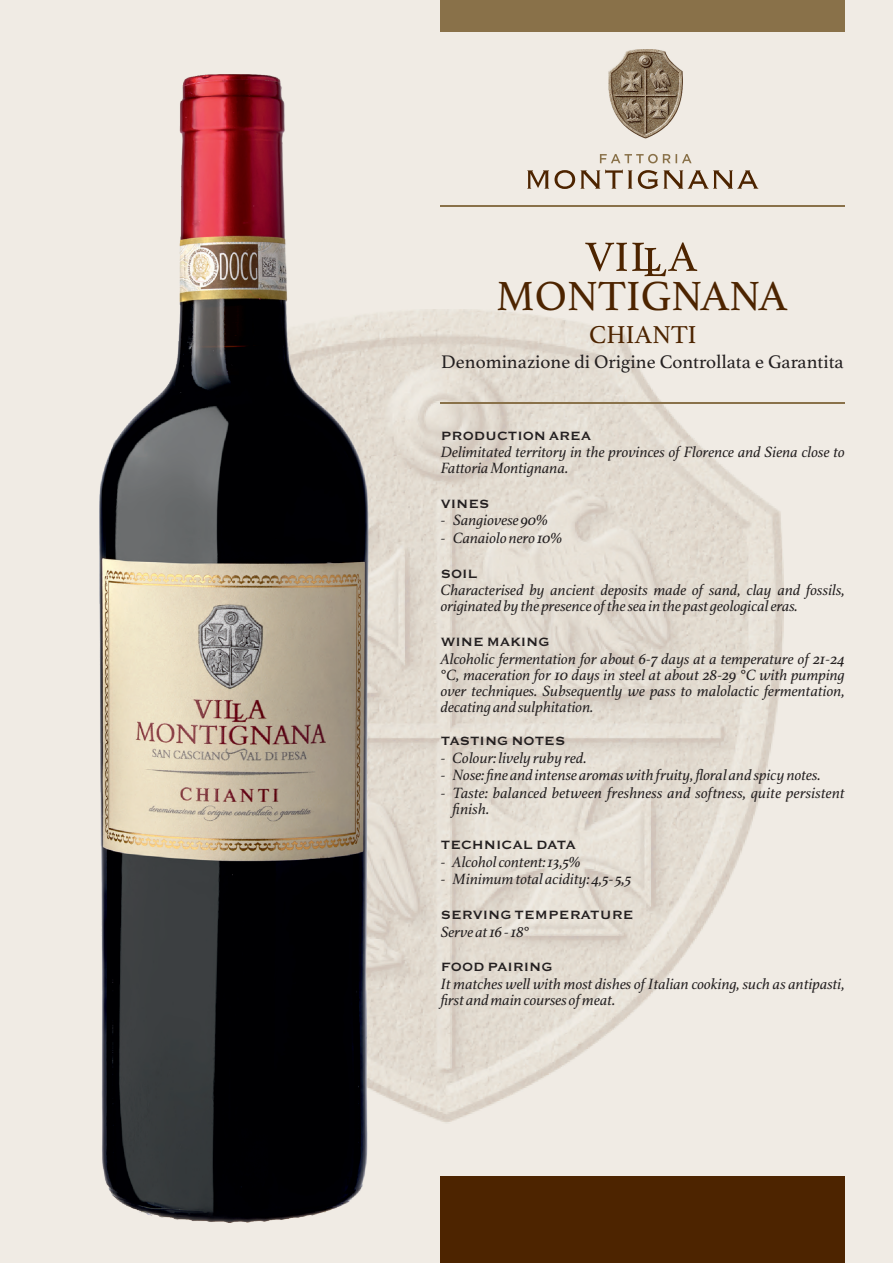
<style>
.page{position:relative;width:893px;height:1263px;background:#fff}
.page>*{position:absolute;margin:0;border:0;box-sizing:border-box;transform-origin:0 0}
.t1{font:43.05px "Athelas";color:#4d2400}
.t2{font:25.8px "Athelas";color:#4d2400}
.t3{font:19.35px "Athelas";color:#231f20}
.t4{font:italic 15.75px/16px "Athelas";color:#231f20}
.t5{font:700 15.75px "Copperplate Gothic BT";color:#231f20}
</style>
<div class="page">
<div style="left:0;top:0;width:892px;height:1263px;background:#f0ebe4"></div>
<img style="left:368px;top:310px;width:415px;height:812px">
<img style="left:100px;top:74px;width:268px;height:1148px">
<svg style="left:585px;top:242px;width:112px;height:34px"></svg>
<div style="left:441px;top:1176px;width:403px;height:87px;background:#4d2400"></div>
<div style="left:441px;top:0;width:403px;height:31px;background:#897149"></div>
<svg style="left:600px;top:154px;width:91px;height:9px"></svg>
<svg style="left:527px;top:170px;width:231px;height:19px"></svg>
<img style="left:608px;top:49px;width:74px;height:89px">
<hr style="left:441px;top:205px;width:403px;height:1px;background:#897149">
<hr style="left:441px;top:402px;width:403px;height:2px;background:#897149">
<h1 class="t1" style="left:496px;top:280px;width:293px">MONTIGNANA</h1>
<h2 class="t2" style="left:589px;top:325px;width:109px">CHIANTI</h2>
<p class="t3" style="left:441px;top:354px;width:404px">Denominazione di Origine Controllata e Garantita</p>
<p class="t5" style="left:441px;top:425px;width:152px">PRODUCTION AREA</p>
<p class="t4" style="left:441px;top:446px;width:405px">Delimitated territory in the provinces of Florence and Siena close to<br>FattoriaMontignana.</p>
<p class="t5" style="left:441px;top:493px;width:50px">V NES</p>
<p class="t5" style="left:451px;top:493px;width:7px">I</p>
<p class="t4" style="left:441px;top:514px;width:109px">- Sangiovese 90%</p>
<p class="t4" style="left:441px;top:532px;width:123px">- Canaiolo nero 10%</p>
<p class="t5" style="left:441px;top:563px;width:39px">SOIL</p>
<p class="t4" style="left:441px;top:584px;width:405px">Characterised by ancient deposits made of sand, clay and fossils, originated bythe presence ofthe sea inthe past geological eras.</p>
<p class="t5" style="left:441px;top:631px;width:110px">WINE MAKING</p>
<p class="t4" style="left:441px;top:652px;width:405px;text-align:justify">Alcoholic fermentation for about 6-7 days at a temperature of 21-24 °C, maceration for 10 days in steel at about 28-29 °C with pumping over techniques. Subsequently we pass to malolactic fermentation, decating and sulphitation.</p>
<p class="t5" style="left:441px;top:730px;width:126px">TASTING NOTES</p>
<p class="t4" style="left:441px;top:751px;width:147px">- Colour: lively ruby red.</p>
<p class="t4" style="left:441px;top:769px;width:381px">- Nose: fine and intense aromas withfruity, floral and spicy notes.</p>
<p class="t4" style="left:452px;top:787px;width:394px;text-indent:-12px">- Taste: balanced between freshness and softness, quite persistent finish.</p>
<p class="t5" style="left:441px;top:834px;width:137px">TECHNICAL DATA</p>
<p class="t4" style="left:441px;top:855px;width:142px">- Alcohol content: 1 %</p>
<p class="t4" style="left:553px;top:855px;width:18px">3,5</p>
<p class="t4" style="left:441px;top:873px;width:192px">- Minimumtotal acidity: 4,5- 5,5</p>
<p class="t5" style="left:441px;top:904px;width:194px">SERVING TEMPERATURE</p>
<p class="t4" style="left:441px;top:925px;width:90px">Serve at 16 - 18°</p>
<p class="t5" style="left:441px;top:957px;width:113px">FOOD PAIRING</p>
<p class="t4" style="left:441px;top:977px;width:405px">It matches well with most dishes of Italian cooking, such as antipasti, first and main courses of meat.</p>
</div>
